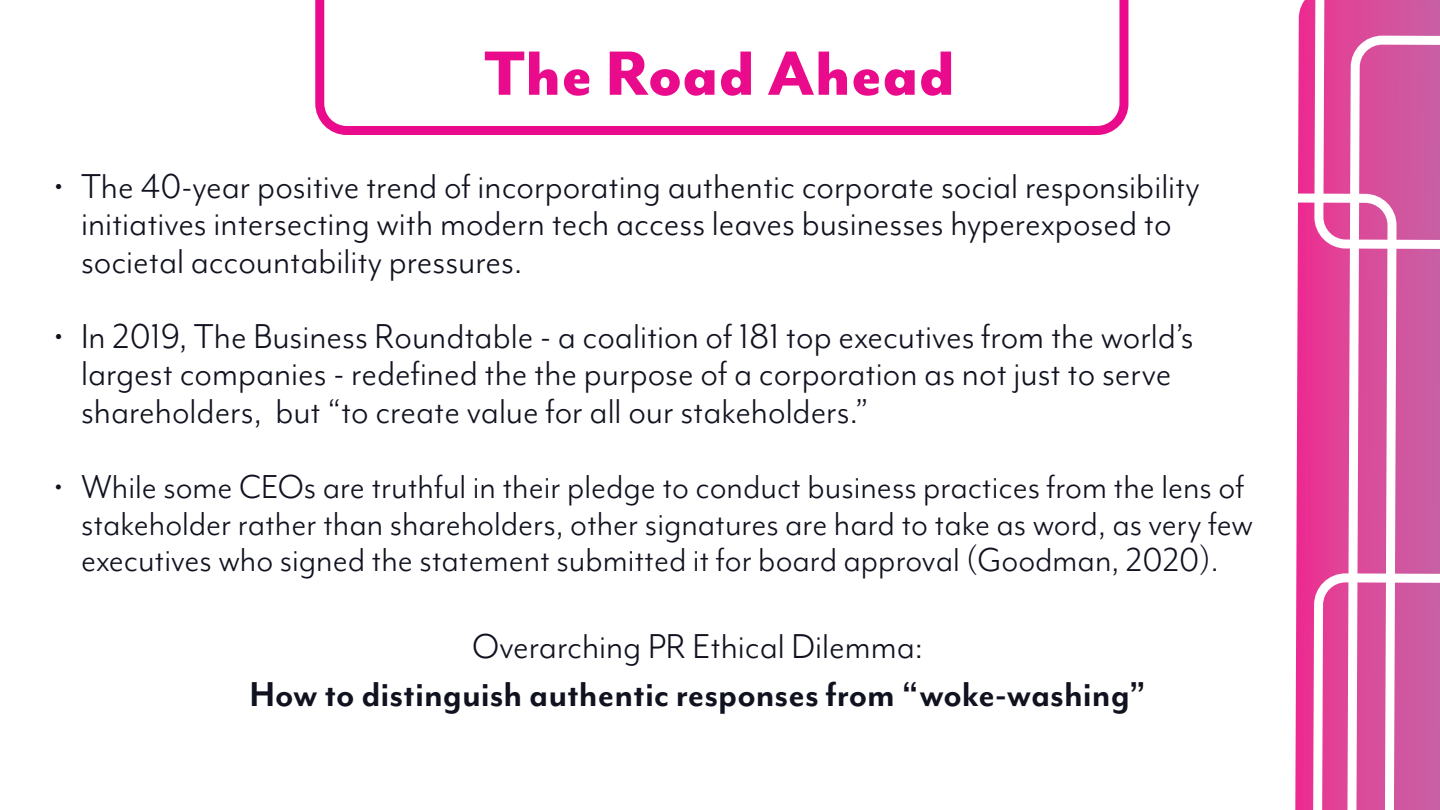
<style>
.page{position:relative;width:1440px;height:810px;background:#fff}
.page>*{position:absolute;margin:0;border:0;box-sizing:border-box;transform-origin:0 0}
.t1{font:800 72px "Mr Eaves Mod OT";color:#ea0b8c}
.t2{font:39.75px/37.5px "Mr Eaves Mod OT";color:#10121f}
.t3{font:700 39.75px "Mr Eaves Mod OT";color:#10121f}
.t4{font:38.25px/36.8px "Mr Eaves Mod OT";color:#10121f}
</style>
<div class="page">
<svg style="left:315px;top:0;width:813px;height:135px"></svg>
<svg style="left:1295px;top:0;width:11px;height:810px"></svg>
<svg style="left:1306px;top:0;width:134px;height:810px"></svg>
<p class="t1" style="left:484px;top:32px;width:472px">The Road Ahead</p>
<p class="t2" style="left:81px;top:167px;width:1120px;text-indent:-27px">• The 40-year positive trend of incorporating authentic corporate social responsibility initiatives intersecting with modern tech access leaves businesses hyperexposed to societal accountability pressures.</p>
<p class="t2" style="left:81px;top:317px;width:1114px;text-indent:-27px">• In 2019, The Business Roundtable - a coalition of 181 top executives from the world’s largest companies - redefined the the purpose of a corporation as not just to serve shareholders, but “to create value for all our stakeholders.”</p>
<p class="t4" style="left:81px;top:468px;width:1173px;text-indent:-27px">• While some CEOs are truthful in their pledge to conduct business practices from the lens of stakeholder rather than shareholders, other signatures are hard to take as word, as very few executives who signed the statement submitted it for board approval (Goodman, 2020).</p>
<p class="t2" style="left:472px;top:628px;width:452px">Overarching PR Ethical Dilemma:</p>
<p class="t3" style="left:249px;top:672px;width:897px">How to distinguish authentic responses from “woke-washing”</p>
</div>
